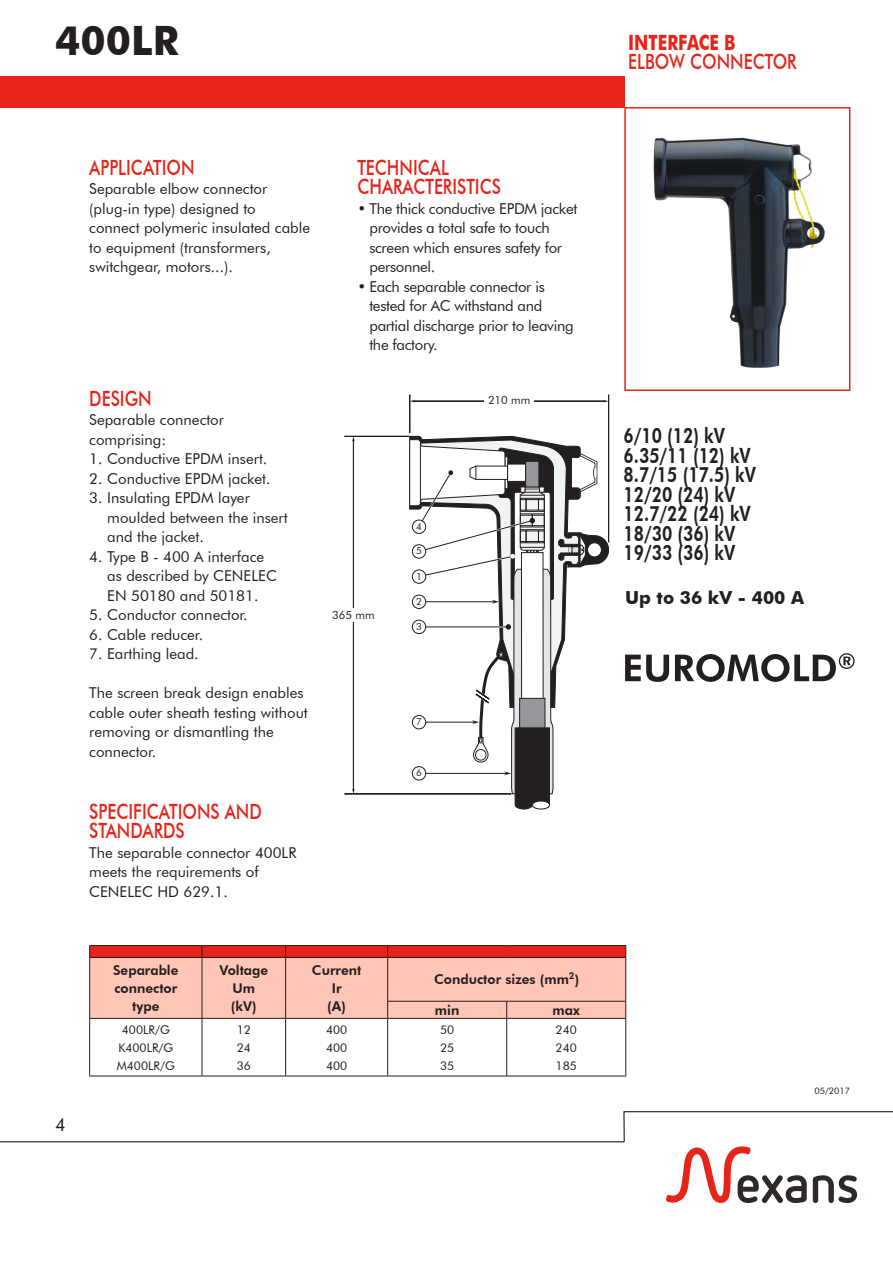
<style>
.page{position:relative;width:893px;height:1263px;background:#fff}
.page>*{position:absolute;margin:0;border:0;box-sizing:border-box;transform-origin:0 0}
.t1{font:700 40.5px "Futura ABT";color:#231f20}
.Titel_onder_product{font:800 21px "Futura ABT";color:#231f20;scale:.8 1}
.t2{font:500 21px/19.5px "Futura BT";color:#e72419;scale:.8 1}
.t3{font:700 21px "Futura BT";color:#e72419;scale:.8 1}
.t4{font:700 18px "Futura ABT";color:#231f20}
.t5{font:18px "Futura ABT";color:#231f20}
.t6{font:15px/19.5px "Futura ABT";color:#231f20}
.t7{font:15px/19.5px "Futura ABT";letter-spacing:-.02em;color:#231f20}
.t8{font:800 13.5px "Futura ABT";color:#231f20}
.t9{font:12px "Futura ABT";color:#231f20}
.t10{font:11.25px "Futura ABT";color:#231f20}
.t11{font:9.75px "Futura ABT";color:#231f20}
.t12{font:9px "Futura ABT";color:#231f20}
</style>
<div class="page">
<div style="left:0;top:76px;width:625px;height:32px;background:#e72419"></div>
<svg style="left:623px;top:1111px;width:270px;height:92px"></svg>
<hr style="left:0;top:1141px;width:624px;height:1px;background:#000">
<div style="left:608px;top:395px;width:1px;height:147px;border:1px solid #231f20"></div>
<div style="left:414px;top:401px;width:190px;height:1px;border:1px solid #231f20"></div>
<svg style="left:604px;top:395px;width:5px;height:7px"></svg>
<svg style="left:410px;top:395px;width:4px;height:7px"></svg>
<div style="left:484px;top:394px;width:50px;height:13px;background:#fff"></div>
<svg style="left:345px;top:424px;width:264px;height:386px"></svg>
<div style="left:412px;top:620px;width:14px;height:14px;background:#fff;border-radius:50%"></div>
<div style="left:412px;top:620px;width:14px;height:14px;border:1px solid #231f20;border-radius:50%"></div>
<div style="left:412px;top:715px;width:14px;height:14px;background:#fff;border-radius:50%"></div>
<div style="left:412px;top:715px;width:14px;height:14px;border:1px solid #231f20;border-radius:50%"></div>
<div style="left:412px;top:767px;width:14px;height:13px;background:#fff;border-radius:50%"></div>
<div style="left:412px;top:766px;width:14px;height:14px;border:1px solid #231f20;border-radius:50%"></div>
<hr style="left:89px;top:1018px;width:113px;height:1px;background:#231f20">
<hr style="left:202px;top:1018px;width:84px;height:1px;background:#231f20">
<hr style="left:202px;top:1019px;width:1px;height:57px;background:#231f20">
<hr style="left:286px;top:1018px;width:102px;height:1px;background:#231f20">
<hr style="left:285px;top:1019px;width:1px;height:57px;background:#231f20">
<hr style="left:388px;top:1018px;width:119px;height:1px;background:#231f20">
<hr style="left:387px;top:1019px;width:1px;height:57px;background:#231f20">
<hr style="left:507px;top:1018px;width:119px;height:1px;background:#231f20">
<hr style="left:506px;top:1019px;width:1px;height:57px;background:#231f20">
<hr style="left:89px;top:1019px;width:1px;height:57px;background:#231f20">
<hr style="left:89px;top:1076px;width:113px;height:1px;background:#231f20">
<hr style="left:202px;top:1076px;width:84px;height:1px;background:#231f20">
<hr style="left:286px;top:1076px;width:102px;height:1px;background:#231f20">
<hr style="left:625px;top:1019px;width:1px;height:57px;background:#231f20">
<hr style="left:388px;top:1076px;width:119px;height:1px;background:#231f20">
<hr style="left:507px;top:1076px;width:119px;height:1px;background:#231f20">
<svg style="left:89px;top:945px;width:537px;height:73px;background:#f5a89a"></svg>
<hr style="left:89px;top:957px;width:113px;height:1px;background:#231f20">
<hr style="left:202px;top:957px;width:84px;height:1px;background:#231f20">
<hr style="left:286px;top:957px;width:102px;height:1px;background:#231f20">
<hr style="left:388px;top:957px;width:119px;height:1px;background:#231f20">
<hr style="left:507px;top:957px;width:119px;height:1px;background:#231f20">
<div style="left:624px;top:107px;width:226px;height:284px;border:2px solid #e72419"></div>
<svg style="left:625px;top:655px;width:44px;height:27px"></svg>
<svg style="left:675px;top:653px;width:180px;height:29px"></svg>
<img style="left:653px;top:137px;width:172px;height:231px">
<p class="t1" style="left:55px;top:16px;width:125px">400LR</p>
<p class="t3" style="left:628px;top:30px;width:136px">INTERFACE B</p>
<p class="t2" style="left:628px;top:52px;width:212px">ELBOW CONNECTOR</p>
<p class="t2" style="left:89px;top:157px;width:133px">APPLICATION</p>
<p class="t6" style="left:89px;top:179px;width:222px">Separable elbow connector (plug-in type) designed to<br>connect polymeric insulated cable to equipment (transformers, switchgear, motors...).</p>
<p class="t2" style="left:89px;top:388px;width:79px">DESIGN</p>
<p class="t6" style="left:89px;top:410px;width:136px">Separable connector</p>
<p class="t6" style="left:89px;top:429px;width:78px">comprising:</p>
<p class="t6" style="left:89px;top:449px;width:180px">1. Conductive EPDM insert.</p>
<p class="t6" style="left:89px;top:468px;width:183px">2. Conductive EPDM jacket.</p>
<p class="t6" style="left:107px;top:488px;width:182px;text-indent:-18px">3. Insulating EPDM layer moulded between the insert and the jacket.</p>
<p class="t6" style="left:107px;top:546px;width:171px;text-indent:-18px">4. Type B - 400 A interface as described by CENELEC<br>EN 50180 and 50181.</p>
<p class="t6" style="left:89px;top:605px;width:160px">5. Conductor connector.</p>
<p class="t6" style="left:89px;top:624px;width:115px">6. Cable reducer.</p>
<p class="t6" style="left:89px;top:644px;width:111px">7. Earthing lead.</p>
<p class="t6" style="left:89px;top:683px;width:220px">The screen break design enables cable outer sheath testing without removing or dismantling the connector.</p>
<p class="t2" style="left:89px;top:801px;width:217px">SPECIFICATIONS AND<br>STANDARDS</p>
<p class="t6" style="left:89px;top:842px;width:209px">The separable connector 400LR meets the requirements of<br>CENELEC HD 629.1.</p>
<p class="t2" style="left:357px;top:158px;width:181px">TECHNICAL<br>CHARACTERISTICS</p>
<p class="t7" style="left:369px;top:199px;width:209px;text-indent:-12px">• The thick conductive EPDM jacket provides a total safe to touch screen which ensures safety for personnel.</p>
<p class="t7" style="left:369px;top:277px;width:206px;text-indent:-12px">• Each separable connector is tested for AC withstand and partial discharge prior to leaving the factory.</p>
<p class="t10" style="left:332px;top:608px;width:44px">365 mm</p>
<p class="t11" style="left:416px;top:520px;width:7px">4</p>
<p class="t11" style="left:416px;top:545px;width:7px">5</p>
<p class="t11" style="left:416px;top:570px;width:7px">1</p>
<p class="t11" style="left:416px;top:595px;width:7px">2</p>
<p class="t11" style="left:416px;top:620px;width:7px">3</p>
<p class="t11" style="left:416px;top:716px;width:7px">7</p>
<p class="t11" style="left:416px;top:767px;width:7px">6</p>
<p class="t10" style="left:488px;top:393px;width:44px">210 mm</p>
<p class="t5" style="left:55px;top:1114px;width:12px">4</p>
<p class="t8" style="left:113px;top:962px;width:67px">Separable</p>
<p class="t8" style="left:114px;top:980px;width:64px">connector</p>
<p class="t8" style="left:132px;top:998px;width:29px">type</p>
<p class="t9" style="left:122px;top:1022px;width:49px">400LR/G</p>
<p class="t9" style="left:118px;top:1040px;width:56px">K400LR/G</p>
<p class="t9" style="left:117px;top:1058px;width:59px">M400LR/G</p>
<p class="t8" style="left:219px;top:962px;width:50px">Voltage</p>
<p class="t8" style="left:232px;top:980px;width:24px">Um</p>
<p class="t8" style="left:231px;top:998px;width:27px">(kV)</p>
<p class="t9" style="left:237px;top:1022px;width:16px">12</p>
<p class="t9" style="left:237px;top:1040px;width:16px">24</p>
<p class="t9" style="left:237px;top:1058px;width:16px">36</p>
<p class="t8" style="left:312px;top:962px;width:51px">Current</p>
<p class="t8" style="left:332px;top:980px;width:11px">Ir</p>
<p class="t8" style="left:327px;top:998px;width:20px">(A)</p>
<p class="t9" style="left:326px;top:1022px;width:23px">400</p>
<p class="t9" style="left:326px;top:1040px;width:23px">400</p>
<p class="t9" style="left:326px;top:1058px;width:23px">400</p>
<p class="t8" style="left:434px;top:970px;width:147px">Conductor sizes (mm<sup>2</sup>)</p>
<p class="t8" style="left:435px;top:1002px;width:26px">min</p>
<p class="t8" style="left:553px;top:1002px;width:29px">max</p>
<p class="t9" style="left:440px;top:1022px;width:16px">50</p>
<p class="t9" style="left:440px;top:1040px;width:16px">25</p>
<p class="t9" style="left:440px;top:1058px;width:16px">35</p>
<p class="t9" style="left:556px;top:1022px;width:23px">240</p>
<p class="t9" style="left:556px;top:1040px;width:23px">240</p>
<p class="t9" style="left:556px;top:1058px;width:23px">185</p>
<p class="Titel_onder_product" style="left:624px;top:423px;width:128px">6/10 (12) kV</p>
<p class="Titel_onder_product" style="left:624px;top:443px;width:161px">6.35/11 (12) kV</p>
<p class="Titel_onder_product" style="left:624px;top:462px;width:167px">8.7/15 (17.5) kV</p>
<p class="Titel_onder_product" style="left:624px;top:482px;width:141px">12/20 (24) kV</p>
<p class="Titel_onder_product" style="left:624px;top:501px;width:161px">12.7/22 (24) kV</p>
<p class="Titel_onder_product" style="left:624px;top:521px;width:141px">18/30 (36) kV</p>
<p class="Titel_onder_product" style="left:624px;top:540px;width:141px">19/33 (36) kV</p>
<p class="t4" style="left:625px;top:586px;width:181px">Up to 36 kV - 400 A</p>
<p class="t12" style="left:814px;top:1085px;width:37px">05/2017</p>
</div>
